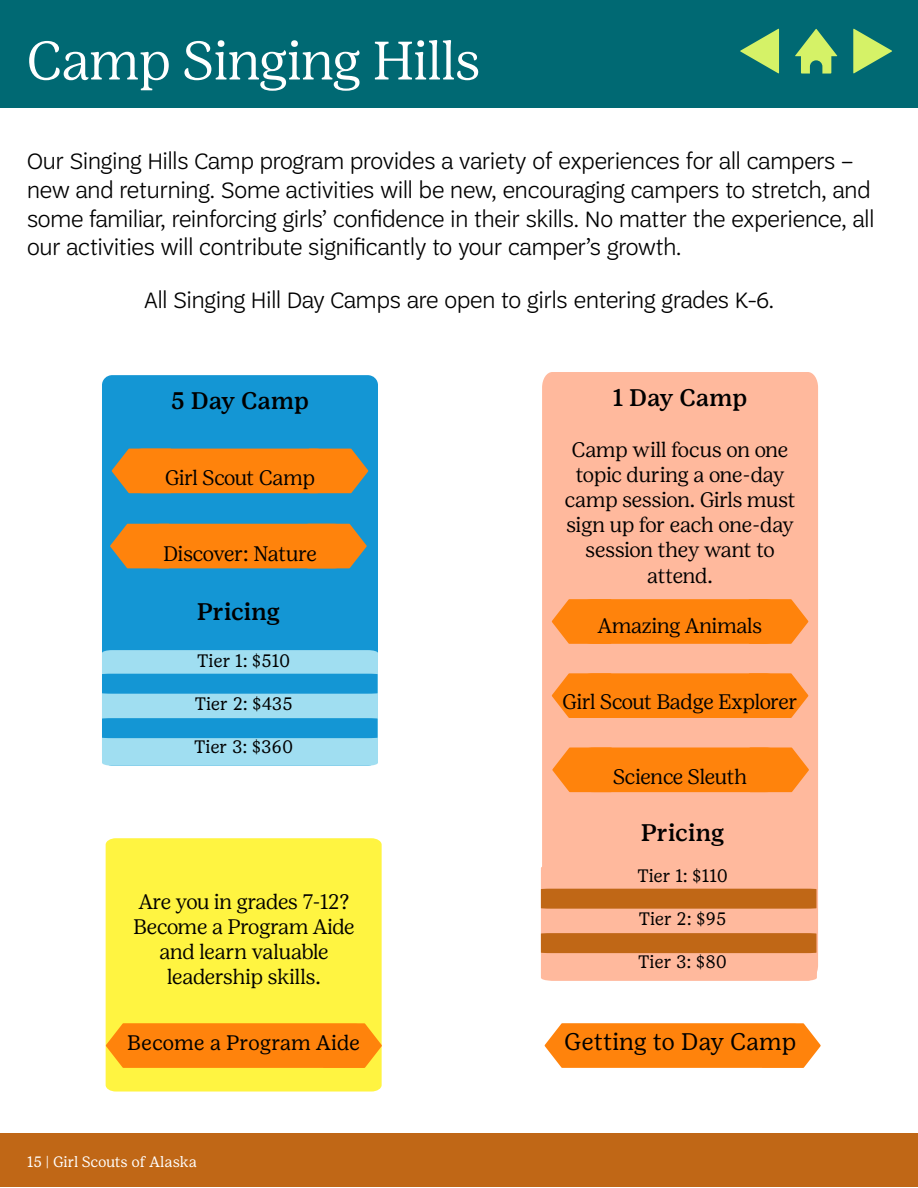
<style>
.page{position:relative;width:918px;height:1188px;background:#fff}
.page>*{position:absolute;margin:0;border:0;box-sizing:border-box;transform-origin:0 0}
.t1{font:300 54px "Girl Scout Display";color:#fff}
.t2{font:300 24px/28.8px "Trefoil Sans";color:#000}
.t3{font:500 24px "Girl Scout Text";color:#000}
.t4{font:24px "Girl Scout Text";color:#000}
.t5{font:300 21px/25.2px "Girl Scout Display";color:#000;text-align:center}
.t6{font:300 21px "Girl Scout Display";letter-spacing:-.02em;color:#000}
.t7{font:21px "Girl Scout Text";letter-spacing:-.005em;color:#000}
.t8{font:18px "Girl Scout Text";color:#000}
.t9{font:15px "Girl Scout Text";letter-spacing:-.02em;color:#fff}
</style>
<div class="page">
<div style="left:0;top:0;width:918px;height:108px;background:#006973"></div>
<svg style="left:853px;top:29px;width:39px;height:45px"></svg>
<svg style="left:795px;top:29px;width:42px;height:45px"></svg>
<svg style="left:740px;top:29px;width:39px;height:45px"></svg>
<div style="left:0;top:1133px;width:918px;height:54px;background:#c06716"></div>
<div style="left:542px;top:372px;width:276px;height:600px;background:#ffb99d"></div>
<div style="left:106px;top:838px;width:276px;height:254px;background:#fff441"></div>
<svg style="left:552px;top:599px;width:256px;height:45px;background:#ff8616"></svg>
<svg style="left:552px;top:673px;width:256px;height:45px;background:#ff8616"></svg>
<svg style="left:552px;top:748px;width:257px;height:44px;background:#ff8615"></svg>
<svg style="left:106px;top:1023px;width:276px;height:45px;background:#ff8a0f"></svg>
<div style="left:102px;top:375px;width:276px;height:391px;background:#1496d4;border-radius:10px"></div>
<svg style="left:110px;top:524px;width:257px;height:44px;background:#ef8419"></svg>
<div style="left:112px;top:449px;width:256px;height:44px;background:#ff830c"></div>
<svg style="left:545px;top:1023px;width:276px;height:45px;background:#ff8b1c"></svg>
<svg style="left:541px;top:865px;width:276px;height:116px;background:#e99c6e"></svg>
<svg style="left:102px;top:650px;width:276px;height:116px"></svg>
<h1 class="t1" style="left:27px;top:28px;width:455px">Camp Singing Hills</h1>
<p class="t2" style="left:27px;top:147px;width:849px">Our Singing Hills Camp program provides a variety of experiences for all campers – new and returning. Some activities will be new, encouraging campers to stretch, and some familiar, reinforcing girls’ confidence in their skills. No matter the experience, all our activities will contribute significantly to your camper’s growth.</p>
<p class="t2" style="left:144px;top:286px;width:631px">All Singing Hill Day Camps are open to girls entering grades K-6.</p>
<p class="t3" style="left:171px;top:386px;width:140px">5 Day Camp</p>
<p class="t6" style="left:165px;top:465px;width:151px">Girl Scout Camp</p>
<p class="t5" style="left:163px;top:540px;width:155px">Discover: Nature</p>
<p class="t3" style="left:197px;top:597px;width:85px">Pricing</p>
<p class="t8" style="left:197px;top:650px;width:95px">Tier 1: $510</p>
<p class="t8" style="left:195px;top:693px;width:99px">Tier 2: $435</p>
<p class="t8" style="left:194px;top:736px;width:101px">Tier 3: $360</p>
<p class="t5" style="left:133px;top:888px;width:223px">Are you in grades 7-12?<br>Become a Program Aide and learn valuable leadership skills.</p>
<p class="t7" style="left:127px;top:1030px;width:234px">Become a Program Aide</p>
<p class="t9" style="left:27px;top:1153px;width:171px">15 | Girl Scouts of Alaska</p>
<p class="t3" style="left:613px;top:383px;width:136px">1 Day Camp</p>
<p class="t5" style="left:565px;top:436px;width:232px">Camp will focus on one topic during a one-day camp session. Girls must sign up for each one-day session they want to attend.</p>
<p class="t5" style="left:598px;top:613px;width:166px">Amazing Animals</p>
<p class="t6" style="left:563px;top:689px;width:236px">Girl Scout Badge Explorer</p>
<p class="t5" style="left:613px;top:764px;width:135px">Science Sleuth</p>
<p class="t3" style="left:641px;top:818px;width:85px">Pricing</p>
<p class="t8" style="left:637px;top:865px;width:92px">Tier 1: $110</p>
<p class="t8" style="left:639px;top:908px;width:89px">Tier 2: $95</p>
<p class="t8" style="left:638px;top:951px;width:90px">Tier 3: $80</p>
<p class="t4" style="left:564px;top:1027px;width:234px">Getting to Day Camp</p>
</div>
